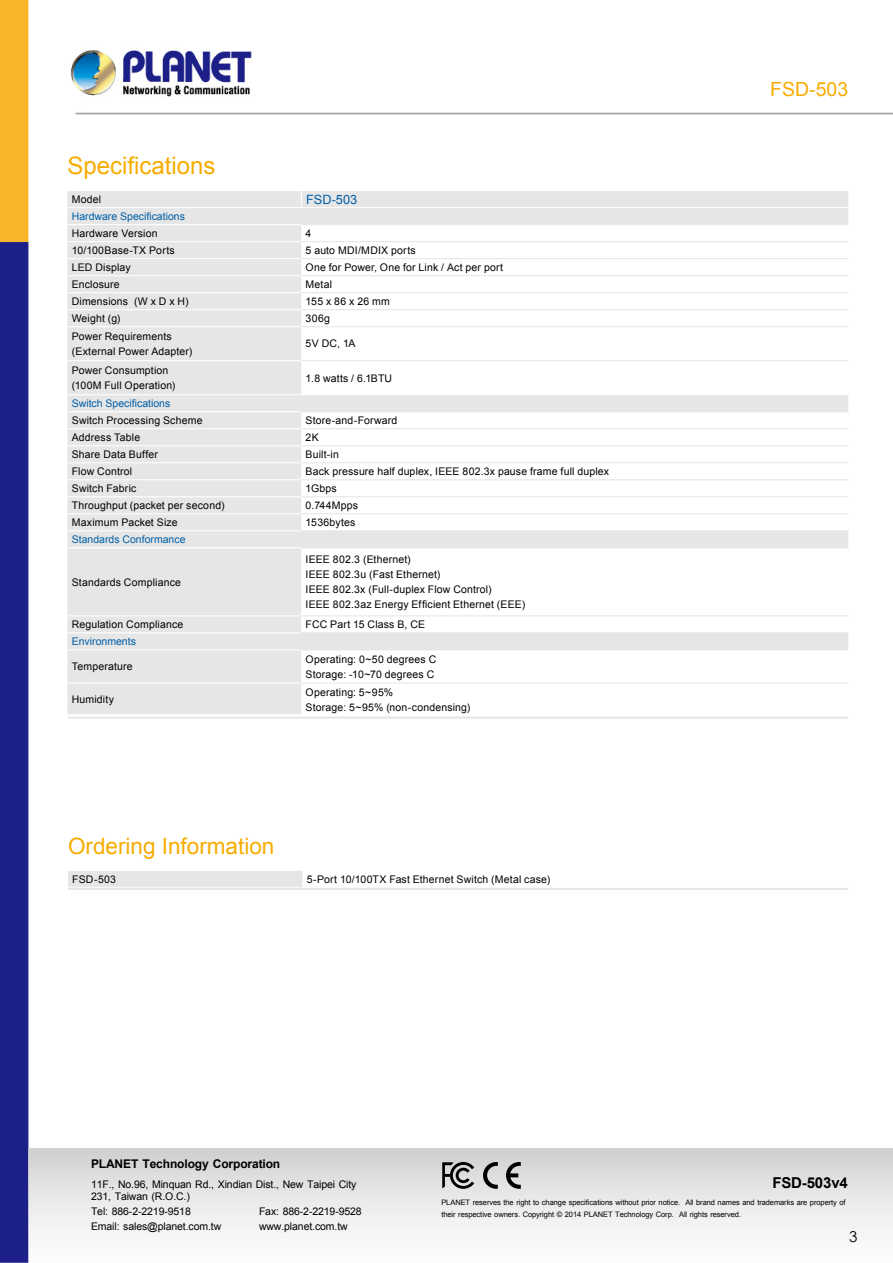
<style>
.page{position:relative;width:893px;height:1263px;background:#fff}
.page>*{position:absolute;margin:0;border:0;box-sizing:border-box;transform-origin:0 0}
.t1{font:24px "Arial";color:#f7ac00}
.t2{font:22.5px "Arial";color:#f7ac00}
.t3{font:19.5px "Arial";color:#f7ac00}
.t4{font:700 15px "Arial";letter-spacing:-.01em;color:#000}
.t5{font:15px "Century Gothic";color:#000}
.t6{font:12.75px "Arial";color:#005ea6}
.t7{font:700 12px "Arial";letter-spacing:-.01em;color:#000}
.t8{font:10.5px/15px "Arial";letter-spacing:.015em;color:#000}
.t9{font:10.5px/12px "Arial";letter-spacing:-.01em;color:#000}
.t10{font:10.5px "Arial";color:#005ea6}
.t11{font:7.5px/12px "Arial";letter-spacing:-.01em;color:#000}
</style>
<div class="page">
<img style="left:0;top:0;width:893px;height:1263px">
<div style="left:29px;top:1148px;width:864px;height:115px;background:linear-gradient(to bottom,#d2d3d3,#fff)"></div>
<svg style="left:483px;top:1162px;width:15px;height:27px"></svg>
<svg style="left:506px;top:1162px;width:15px;height:27px"></svg>
<svg style="left:442px;top:1162px;width:32px;height:27px"></svg>
<div style="left:68px;top:191px;width:780px;height:523px;background:#e6e6e6"></div>
<svg style="left:301px;top:225px;width:547px;height:490px"></svg>
<svg style="left:68px;top:395px;width:780px;height:254px;fill:#e6e6e6"></svg>
<svg style="left:301px;top:412px;width:547px;height:118px"></svg>
<svg style="left:301px;top:191px;width:1px;height:16px"></svg>
<hr style="left:68px;top:224px;width:233px;height:1px;background:#fff">
<hr style="left:68px;top:241px;width:233px;height:1px;background:#fff">
<hr style="left:68px;top:258px;width:233px;height:1px;background:#fff">
<hr style="left:68px;top:275px;width:233px;height:1px;background:#fff">
<hr style="left:68px;top:292px;width:233px;height:1px;background:#fff">
<hr style="left:68px;top:309px;width:233px;height:1px;background:#fff">
<hr style="left:68px;top:326px;width:233px;height:1px;background:#fff">
<hr style="left:68px;top:360px;width:233px;height:1px;background:#fff">
<hr style="left:68px;top:615px;width:233px;height:1px;background:#fff">
<hr style="left:68px;top:682px;width:233px;height:2px;background:#fff">
<hr style="left:68px;top:714px;width:233px;height:1px;background:#fff">
<hr style="left:301px;top:224px;width:547px;height:1px;background:#e6e6e6">
<hr style="left:301px;top:241px;width:547px;height:1px;background:#e6e6e6">
<hr style="left:301px;top:258px;width:547px;height:1px;background:#e6e6e6">
<hr style="left:301px;top:275px;width:547px;height:1px;background:#e6e6e6">
<hr style="left:301px;top:292px;width:547px;height:1px;background:#e6e6e6">
<hr style="left:301px;top:309px;width:547px;height:1px;background:#e6e6e6">
<hr style="left:301px;top:326px;width:547px;height:1px;background:#e6e6e6">
<hr style="left:301px;top:360px;width:547px;height:1px;background:#e6e6e6">
<hr style="left:301px;top:615px;width:547px;height:1px;background:#e6e6e6">
<hr style="left:301px;top:682px;width:547px;height:2px;background:#e6e6e6">
<hr style="left:68px;top:190px;width:233px;height:1px;background:#fff">
<hr style="left:301px;top:190px;width:547px;height:1px;background:#fff">
<hr style="left:68px;top:207px;width:233px;height:1px;background:#fff">
<hr style="left:301px;top:207px;width:547px;height:1px;background:#fff">
<hr style="left:68px;top:394px;width:233px;height:1px;background:#fff">
<hr style="left:68px;top:428px;width:233px;height:1px;background:#fff">
<hr style="left:68px;top:445px;width:233px;height:1px;background:#fff">
<hr style="left:68px;top:462px;width:233px;height:1px;background:#fff">
<hr style="left:68px;top:479px;width:233px;height:1px;background:#fff">
<hr style="left:68px;top:496px;width:233px;height:1px;background:#fff">
<hr style="left:68px;top:513px;width:233px;height:1px;background:#fff">
<hr style="left:68px;top:530px;width:233px;height:1px;background:#fff">
<hr style="left:68px;top:632px;width:233px;height:1px;background:#fff">
<hr style="left:301px;top:394px;width:547px;height:1px;background:#fff">
<hr style="left:68px;top:411px;width:233px;height:1px;background:#fff">
<hr style="left:68px;top:547px;width:233px;height:1px;background:#fff">
<hr style="left:68px;top:649px;width:233px;height:1px;background:#fff">
<hr style="left:301px;top:547px;width:547px;height:1px;background:#e6e6e6">
<hr style="left:301px;top:649px;width:547px;height:1px;background:#e6e6e6">
<hr style="left:301px;top:411px;width:547px;height:1px;background:#e6e6e6">
<hr style="left:301px;top:428px;width:547px;height:1px;background:#e6e6e6">
<hr style="left:301px;top:445px;width:547px;height:1px;background:#e6e6e6">
<hr style="left:301px;top:462px;width:547px;height:1px;background:#e6e6e6">
<hr style="left:301px;top:479px;width:547px;height:1px;background:#e6e6e6">
<hr style="left:301px;top:496px;width:547px;height:1px;background:#e6e6e6">
<hr style="left:301px;top:513px;width:547px;height:1px;background:#e6e6e6">
<hr style="left:301px;top:530px;width:547px;height:1px;background:#e6e6e6">
<hr style="left:301px;top:632px;width:547px;height:1px;background:#e6e6e6">
<hr style="left:68px;top:716px;width:780px;height:3px;background:#e6e6e6">
<div style="left:68px;top:870px;width:234px;height:17px;background:#e6e6e6"></div>
<div style="left:302px;top:870px;width:547px;height:17px;background:#fff"></div>
<hr style="left:68px;top:870px;width:234px;height:1px;background:#fff">
<hr style="left:68px;top:887px;width:234px;height:1px;background:#fff">
<hr style="left:68px;top:888px;width:780px;height:2px;background:#e6e6e6">
<h1 class="t1" style="left:68px;top:150px;width:150px">Specifications</h1>
<p class="t8" style="left:72px;top:192px;width:31px">Model</p>
<p class="t6" style="left:306px;top:191px;width:53px">FSD-503</p>
<p class="t10" style="left:72px;top:209px;width:115px">Hardware Specifications</p>
<p class="t8" style="left:72px;top:226px;width:87px">Hardware Version</p>
<p class="t8" style="left:306px;top:226px;width:7px">4</p>
<p class="t8" style="left:72px;top:243px;width:105px">10/100Base-TX Ports</p>
<p class="t8" style="left:306px;top:243px;width:112px">5 auto MDI/MDIX ports</p>
<p class="t8" style="left:72px;top:260px;width:60px">LED Display</p>
<p class="t8" style="left:306px;top:260px;width:199px">One for Power, One for Link / Act per port</p>
<p class="t8" style="left:72px;top:277px;width:49px">Enclosure</p>
<p class="t8" style="left:306px;top:277px;width:28px">Metal</p>
<p class="t8" style="left:72px;top:294px;width:118px">Dimensions (W x D x H)</p>
<p class="t8" style="left:306px;top:294px;width:86px">155 x 86 x 26 mm</p>
<p class="t8" style="left:72px;top:311px;width:50px">Weight (g)</p>
<p class="t8" style="left:306px;top:311px;width:26px">306g</p>
<p class="t8" style="left:72px;top:329px;width:122px">Power Requirements (External Power Adapter)</p>
<p class="t8" style="left:306px;top:336px;width:52px">5V DC, 1A</p>
<p class="t8" style="left:72px;top:363px;width:105px">Power Consumption (100M Full Operation)</p>
<p class="t8" style="left:306px;top:370px;width:88px">1.8 watts / 6.1BTU</p>
<p class="t10" style="left:72px;top:396px;width:100px">Switch Specifications</p>
<p class="t8" style="left:72px;top:413px;width:132px">Switch Processing Scheme</p>
<p class="t8" style="left:306px;top:413px;width:93px">Store-and-Forward</p>
<p class="t8" style="left:72px;top:430px;width:70px">Address Table</p>
<p class="t8" style="left:306px;top:430px;width:15px">2K</p>
<p class="t8" style="left:72px;top:447px;width:88px">Share Data Buffer</p>
<p class="t8" style="left:306px;top:447px;width:35px">Built-in</p>
<p class="t8" style="left:72px;top:464px;width:62px">Flow Control</p>
<p class="t8" style="left:306px;top:464px;width:305px">Back pressure half duplex, IEEE 802.3x pause frame full duplex</p>
<p class="t8" style="left:72px;top:481px;width:66px">Switch Fabric</p>
<p class="t8" style="left:306px;top:481px;width:33px">1Gbps</p>
<p class="t8" style="left:72px;top:498px;width:154px">Throughput (packet per second)</p>
<p class="t8" style="left:306px;top:498px;width:54px">0.744Mpps</p>
<p class="t8" style="left:72px;top:515px;width:107px">Maximum Packet Size</p>
<p class="t8" style="left:306px;top:515px;width:51px">1536bytes</p>
<p class="t10" style="left:72px;top:532px;width:115px">Standards Conformance</p>
<p class="t8" style="left:72px;top:574px;width:111px">Standards Compliance</p>
<p class="t8" style="left:306px;top:552px;width:221px">IEEE 802.3 (Ethernet)<br>IEEE 802.3u (Fast Ethernet)<br>IEEE 802.3x (Full-duplex Flow Control)<br>IEEE 802.3az Energy Efficient Ethernet (EEE)</p>
<p class="t8" style="left:72px;top:617px;width:113px">Regulation Compliance</p>
<p class="t8" style="left:306px;top:617px;width:121px">FCC Part 15 Class B, CE</p>
<p class="t10" style="left:72px;top:635px;width:66px">Environments</p>
<p class="t8" style="left:72px;top:659px;width:62px">Temperature</p>
<p class="t8" style="left:306px;top:652px;width:132px">Operating: 0~50 degrees C<br>Storage: -10~70 degrees C</p>
<p class="t8" style="left:72px;top:692px;width:44px">Humidity</p>
<p class="t8" style="left:306px;top:684px;width:166px">Operating: 5~95%<br>Storage: 5~95% (non-condensing)</p>
<h2 class="t2" style="left:68px;top:831px;width:208px">Ordering Information</h2>
<p class="t8" style="left:72px;top:871px;width:45px">FSD-503</p>
<p class="t8" style="left:307px;top:871px;width:245px">5-Port 10/100TX Fast Ethernet Switch (Metal case)</p>
<p class="t7" style="left:91px;top:1156px;width:191px">PLANET Technology Corporation</p>
<h3 class="t3" style="left:770px;top:77px;width:80px">FSD-503</h3>
<p class="t9" style="left:91px;top:1178px;width:267px">11F., No.96, Minquan Rd., Xindian Dist., New Taipei City<br>231, Taiwan (R.O.C.)</p>
<p class="t9" style="left:91px;top:1205px;width:101px">Tel: 886-2-2219-9518</p>
<p class="t9" style="left:259px;top:1205px;width:104px">Fax: 886-2-2219-9528</p>
<p class="t9" style="left:91px;top:1220px;width:132px">Email: sales@planet.com.tw</p>
<p class="t9" style="left:259px;top:1220px;width:90px">www.planet.com.tw</p>
<h3 class="t4" style="left:772px;top:1172px;width:77px">FSD-503v4</h3>
<p class="t11" style="left:441px;top:1196px;width:406px">PLANET reserves the right to change specifications without prior notice. All brand names and trademarks are property of their respective owners. Copyright © 2014 PLANET Technology Corp. All rights reserved.</p>
<h3 class="t5" style="left:849px;top:1225px;width:10px">3</h3>
</div>
